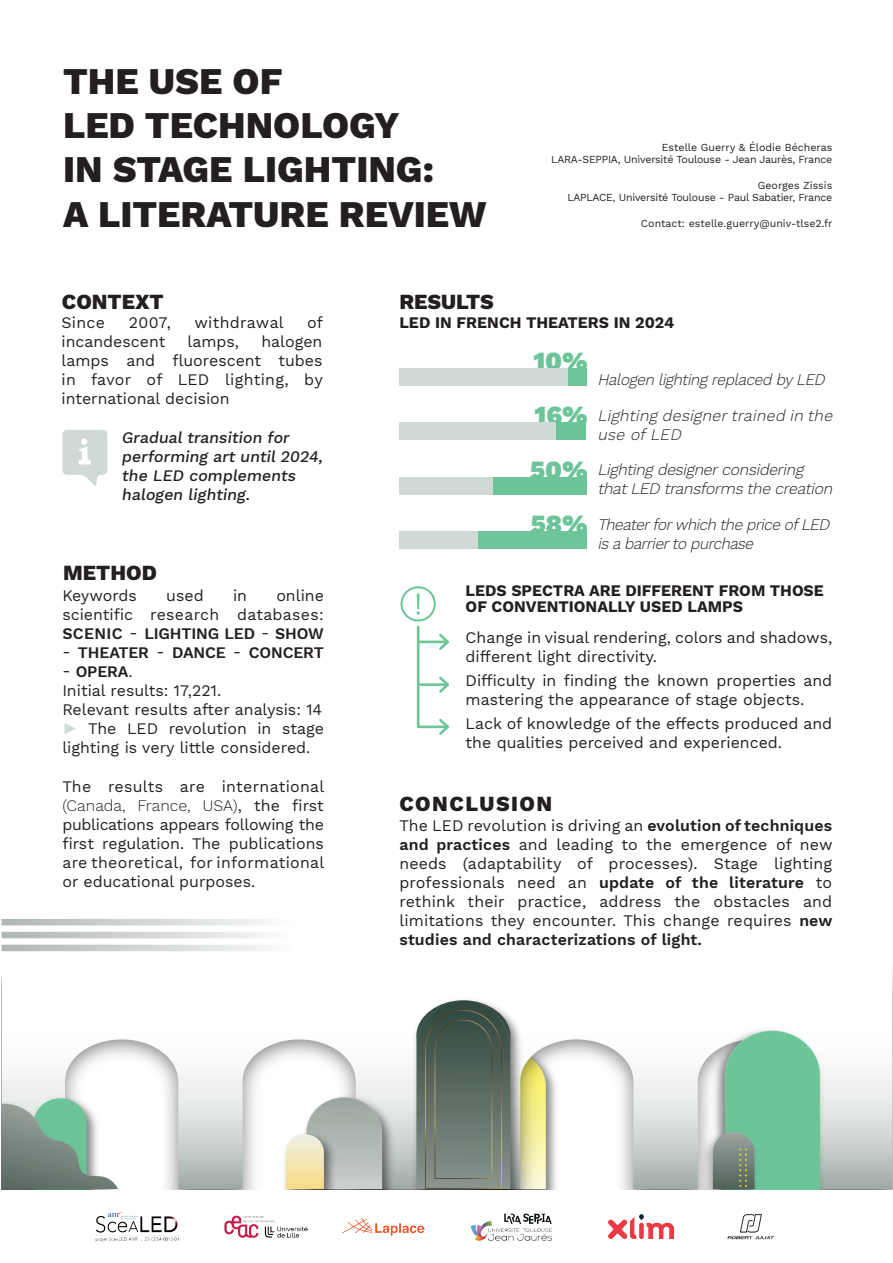
<style>
.page{position:relative;width:893px;height:1263px;background:#fff}
.page>*{position:absolute;margin:0;border:0;box-sizing:border-box;transform-origin:0 0}
.t1{font:800 37.05px/44.4px "Work Sans";color:#231f20}
.t2{font:900 25.8px "Work Sans";color:#6cc499}
.t3{font:800 21.15px "Work Sans";color:#231f20}
.t4{font:800 21.15px "Work Sans";letter-spacing:.07em;color:#231f20}
.t5{font:15.9px/19px "Work Sans";color:#231f20;text-align:justify}
.t6{font:italic 300 15.9px/19px "Work Sans";color:#231f20}
.t7{font:700 15.9px/15.9px "Work Sans";color:#231f20}
.t8{font:500 15.9px/19px "Work Sans";color:#231f20}
.t9{font:600 15.9px "Work Sans";letter-spacing:-.01em;color:#231f20}
.t10{font:15.9px "Work Sans";letter-spacing:.02em;color:#231f20}
.t11{font:10.65px/12.8px "Work Sans";letter-spacing:-.02em;color:#231f20;text-align:right}
.t12{font:10.65px "Work Sans";color:#231f20}
.s1{font-weight:600}
.s2{font-weight:400}
.s3{font-family:"Arial";color:#cfdad5}
.s4{font-weight:300}
.s5{font-weight:900;font-style:normal;font-size:25.8px;color:#6cc499}
</style>
<div class="page">
<svg style="left:2px;top:1039px;width:407px;height:150px"></svg>
<img style="left:299px;top:1090px;width:99px;height:99px">
<svg style="left:546px;top:1039px;width:346px;height:150px"></svg>
<img style="left:708px;top:1029px;width:120px;height:160px">
<img style="left:26px;top:1091px;width:77px;height:4px">
<img style="left:2px;top:1095px;width:126px;height:94px">
<svg style="left:2px;top:1098px;width:117px;height:91px"></svg>
<img style="left:696px;top:1125px;width:17px;height:64px">
<svg style="left:713px;top:1031px;width:107px;height:158px;background:#7bbe9d"></svg>
<img style="left:278px;top:1127px;width:8px;height:62px">
<svg style="left:286px;top:1097px;width:96px;height:92px;background:#c8cabc"></svg>
<svg style="left:416px;top:1000px;width:130px;height:189px;background:#85907f"></svg>
<svg style="left:2px;top:919px;width:264px;height:32px"></svg>
<img style="left:95px;top:1212px;width:84px;height:29px">
<img style="left:471px;top:1213px;width:82px;height:27px">
<img style="left:342px;top:1217px;width:83px;height:19px">
<img style="left:224px;top:1215px;width:83px;height:23px">
<img style="left:609px;top:1214px;width:64px;height:24px">
<img style="left:727px;top:1214px;width:48px;height:26px">
<div style="left:399px;top:423px;width:187px;height:17px;background:#cfdad5"></div>
<div style="left:556px;top:423px;width:30px;height:17px;background:#6cc499"></div>
<div style="left:399px;top:477px;width:187px;height:17px;background:#cfdad5"></div>
<div style="left:493px;top:477px;width:93px;height:17px;background:#6cc499"></div>
<div style="left:399px;top:532px;width:187px;height:17px;background:#cfdad5"></div>
<div style="left:478px;top:532px;width:108px;height:17px;background:#6dc599"></div>
<div style="left:399px;top:368px;width:188px;height:17px;background:#cfdad5"></div>
<div style="left:568px;top:368px;width:19px;height:17px;background:#6dc599"></div>
<hr style="left:417px;top:627px;width:2px;height:100px;background:#6dc599">
<hr style="left:419px;top:640px;width:29px;height:3px;background:#6dc599">
<svg style="left:437px;top:634px;width:12px;height:16px"></svg>
<hr style="left:419px;top:683px;width:29px;height:3px;background:#6dc599">
<svg style="left:437px;top:676px;width:12px;height:17px"></svg>
<hr style="left:418px;top:725px;width:30px;height:3px;background:#6dc599">
<svg style="left:437px;top:719px;width:12px;height:16px"></svg>
<svg style="left:62px;top:430px;width:45px;height:56px"></svg>
<svg style="left:401px;top:586px;width:35px;height:35px"></svg>
<h1 class="t1" style="left:63px;top:61px;width:425px">THE USE OF<br>LED TECHNOLOGY<br>IN STAGE LIGHTING:<br>A LITERATURE REVIEW</h1>
<h3 class="t3" style="left:62px;top:289px;width:103px">CONTEXT</h3>
<h3 class="t3" style="left:399px;top:289px;width:96px">RESULTS</h3>
<p class="t11" style="left:551px;top:141px;width:282px">Estelle Guerry &amp; Élodie Bécheras<br>LARA-SEPPIA, Université Toulouse - Jean Jaurès, France</p>
<p class="t11" style="left:567px;top:179px;width:266px">Georges Zissis<br>LAPLACE, Université Toulouse - Paul Sabatier, France</p>
<p class="t12" style="left:641px;top:217px;width:193px">Contact: estelle.guerry@univ-tlse2.fr</p>
<p class="t5" style="left:62px;top:314px;width:45px">Since</p>
<p class="t5" style="left:129px;top:314px;width:44px">2007,</p>
<p class="t10" style="left:194px;top:313px;width:91px">withdrawal</p>
<p class="t5" style="left:307px;top:314px;width:18px">of</p>
<p class="t5" style="left:62px;top:333px;width:105px">incandescent</p>
<p class="t5" style="left:188px;top:333px;width:53px">lamps,</p>
<p class="t5" style="left:62px;top:333px;width:263px;text-indent:200px">halogen lamps and fluorescent tubes in favor of LED lighting, by international decision</p>
<p class="t8" style="left:121px;top:428px;width:205px">Gradual transition for performing art until 2024, the LED complements halogen lighting.</p>
<h3 class="t3" style="left:63px;top:560px;width:95px">METHOD</h3>
<p class="t5" style="left:62px;top:587px;width:263px;text-indent:214px">online scientific research databases:<br><span class="s1">SCENIC</span> - <span class="s1">LIGHTING LED</span> - <span class="s1">SHOW</span></p>
<p class="t9" style="left:62px;top:643px;width:263px"><span class="s2">-</span> THEATER <span class="s2">-</span> DANCE <span class="s2">-</span> CONCERT</p>
<p class="t5" style="left:62px;top:663px;width:263px;text-align:left">- <span class="s1">OPERA</span>.<br>Initial results: 17,221.<br>Relevant results after analysis: 14 <span class="s3">►</span> The LED revolution in stage lighting is very little considered.</p>
<p class="t5" style="left:62px;top:777px;width:264px">The results are international <span class="s4">(Canada, France, USA)</span>, the first publications appears following the first regulation. The publications are theoretical, for informational or educational purposes.</p>
<p class="t5" style="left:62px;top:587px;width:76px">Keywords</p>
<p class="t5" style="left:166px;top:587px;width:39px">used</p>
<p class="t5" style="left:233px;top:587px;width:16px">in</p>
<p class="t7" style="left:399px;top:316px;width:276px">LED IN FRENCH THEATERS IN 2024</p>
<h2 class="t2" style="left:533px;top:346px;width:56px">10%</h2>
<p class="t6" style="left:597px;top:371px;width:233px">Halogen lightingreplaced byLED</p>
<p class="t6" style="left:597px;top:407px;width:241px;text-indent:-63px"><span class="s5">1 6 %</span> Lighting designertrained in the use ofLED</p>
<p class="t6" style="left:597px;top:461px;width:241px;text-indent:-67px"><span class="s5">5 0 %</span> Lightingdesignerconsidering thatLED transformsthe creation</p>
<p class="t6" style="left:597px;top:516px;width:238px;text-indent:-67px"><span class="s5">5 8 %</span> TheaterforwhichthepriceofLED isabarriertopurchase</p>
<p class="t7" style="left:466px;top:584px;width:360px">LEDS SPECTRA ARE DIFFERENT FROM THOSE<br>OF CONVENTIONALLY USED LAMPS</p>
<p class="t5" style="left:466px;top:629px;width:368px">Change in visual rendering, colors and shadows, different light directivity.</p>
<p class="t5" style="left:466px;top:671px;width:368px">Difficulty in finding the known properties and mastering the appearance of stage objects.</p>
<p class="t5" style="left:466px;top:714px;width:368px">Lack of knowledge of the effects produced and the qualities perceived and experienced.</p>
<h3 class="t4" style="left:399px;top:792px;width:154px">CONCLUSION</h3>
<p class="t5" style="left:399px;top:816px;width:435px">The LED revolution is driving an <span class="s1">evolution of techniques and practices</span> and leading to the emergence of new needs (adaptability of processes). Stage lighting professionals need an <span class="s1">update of the literature</span> to rethink their practice, address the obstacles and limitations they encounter. This change requires <span class="s1">new studies and characterizations of light.</span></p>
</div>
